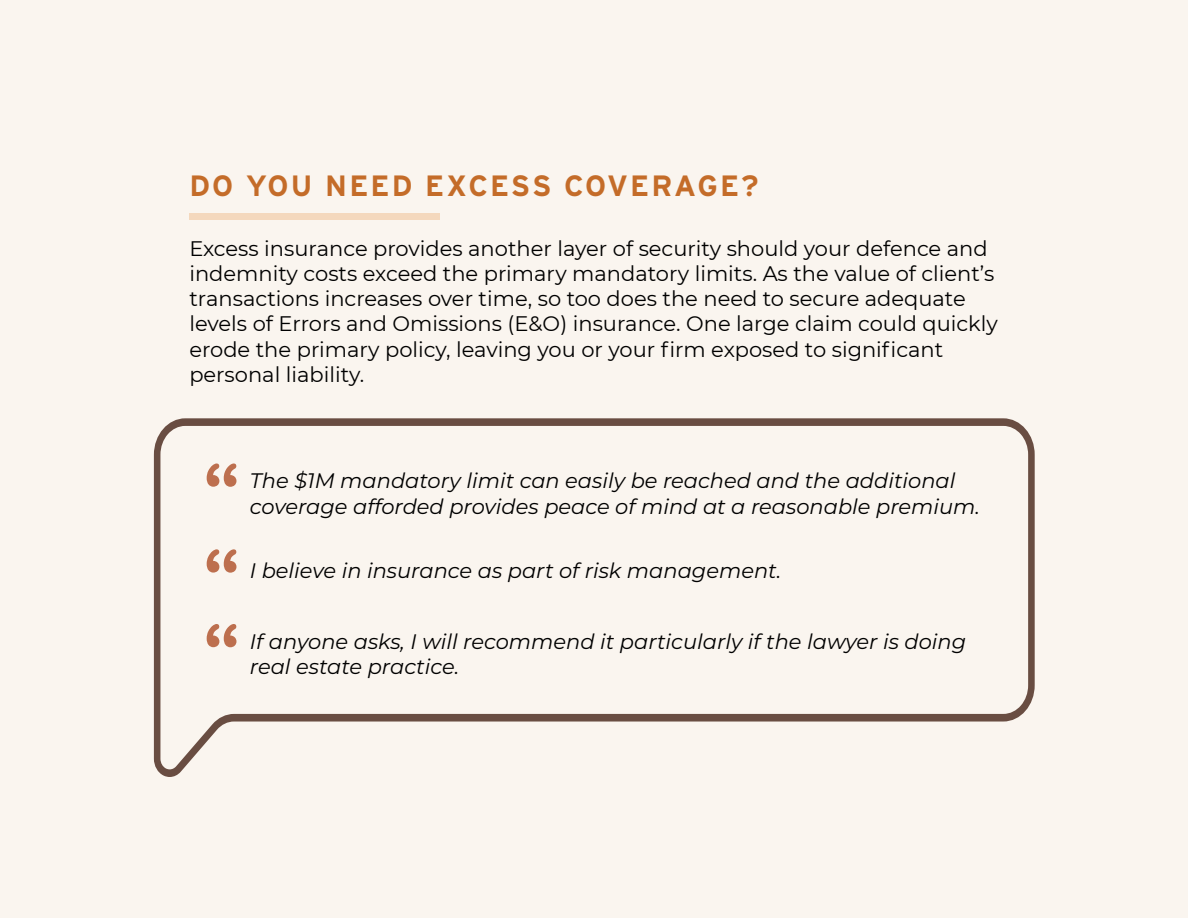
<style>
.page{position:relative;width:1188px;height:918px;background:#faf5ef}
.page>*{position:absolute;margin:0;border:0;box-sizing:border-box;transform-origin:0 0}
.t1{font:79.5px "Arial Rounded MT Bold";color:#bd6f4e}
.t2{font:700 29.4px "Interstate";letter-spacing:.075em;color:#c46c29}
.t3{font:21px/25.2px "Montserrat";color:#000}
.t4{font:italic 21px "Montserrat";color:#000}
</style>
<div class="page">
<div style="left:189px;top:213px;width:251px;height:7px;background:#f4d8bd"></div>
<svg style="left:154px;top:418px;width:881px;height:359px"></svg>
<h2 class="t2" style="left:189px;top:170px;width:571px">DO YOU NEED EXCESS COVERAGE?</h2>
<p class="t3" style="left:189px;top:235px;width:810px">Excess insurance provides another layer of security should your defence and indemnity costs exceed the primary mandatory limits. As the value of client’s transactions increases over time, so too does the need to secure adequate levels of Errors and Omissions (E&amp;O) insurance. One large claim could quickly erode the primary policy, leaving you or your firm exposed to significant personal liability.</p>
<h1 class="t1" style="left:203px;top:446px;width:38px">“</h1>
<h1 class="t1" style="left:203px;top:532px;width:38px">“</h1>
<p class="t4" style="left:250px;top:466px;width:707px">The $1M mandatory limit can easily be reached and the additional</p>
<p class="t4" style="left:250px;top:492px;width:732px">coverage afforded provides peace of mind at a reasonable premium.</p>
<p class="t4" style="left:250px;top:556px;width:533px">I believe in insurance as part of risk management.</p>
<h1 class="t1" style="left:203px;top:607px;width:38px">“</h1>
<p class="t4" style="left:250px;top:627px;width:718px">If anyone asks, I will recommend it particularly if the lawyer is doing</p>
<p class="t4" style="left:250px;top:652px;width:211px">real estate practice.</p>
</div>
